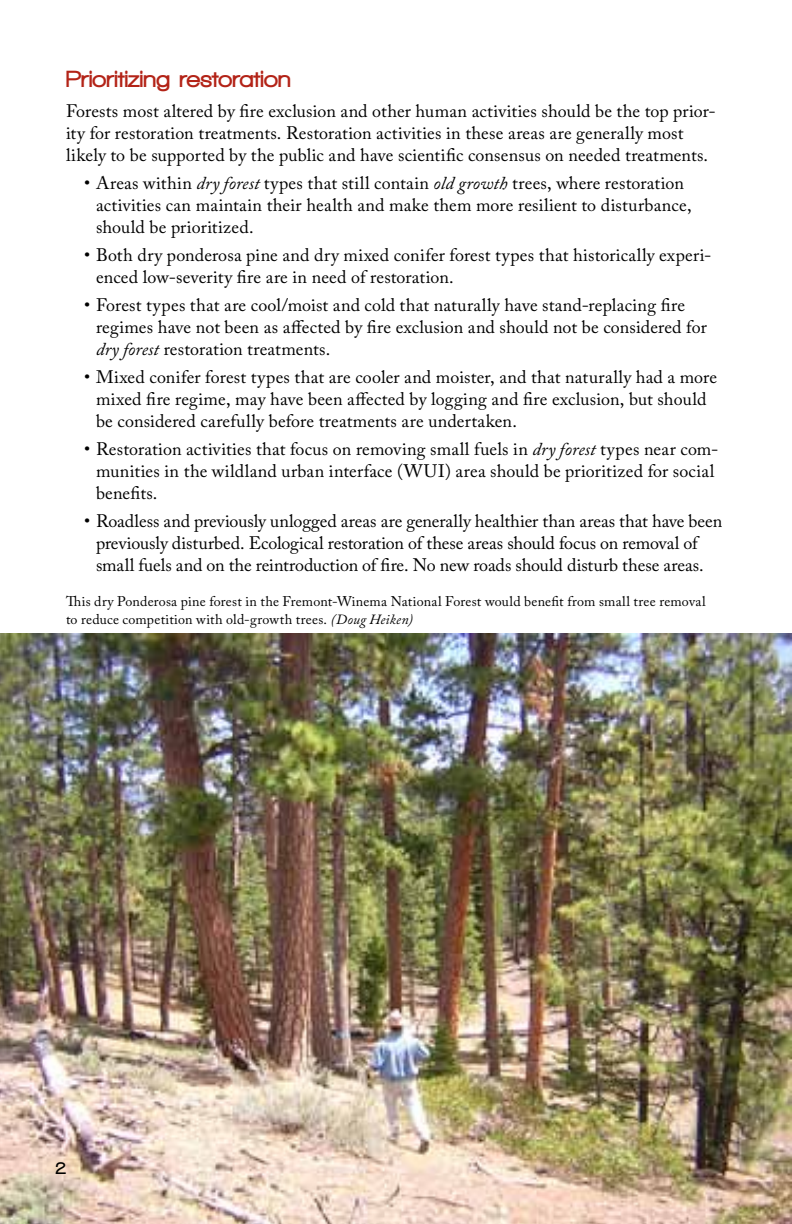
<style>
.page{position:relative;width:792px;height:1224px;background:#fff}
.page>*{position:absolute;margin:0;border:0;box-sizing:border-box;transform-origin:0 0}
.t1{font:900 24px "Walkway";letter-spacing:.015em;color:#b32317}
.t2{font:18px/22px "Adobe Caslon Pro";letter-spacing:.005em;color:#000}
.t3{font:900 18px "Walkway";color:#000}
.t4{font:14px/18px "Adobe Caslon Pro";letter-spacing:.015em;color:#000}
.s1{font-style:italic}
</style>
<div class="page">
<img style="left:0;top:633px;width:792px;height:591px">
<h1 class="t1" style="left:66px;top:66px;width:226px">Prioritizing restoration</h1>
<p class="t2" style="left:66px;top:100px;width:651px">Forests most altered by fire exclusion and other human activities should be the top prior&shy;ity for restoration treatments. Restoration activities in these areas are generally most likely to be supported by the public and have scientific consensus on needed treatments.</p>
<p class="t2" style="left:96px;top:172px;width:597px;text-indent:-12px">• Areas within <span class="s1">dry forest</span> types that still contain <span class="s1">old growth</span> trees, where restoration activities can maintain their health and make them more resilient to disturbance, should be prioritized.</p>
<p class="t2" style="left:96px;top:244px;width:617px;text-indent:-12px">• Both dry ponderosa pine and dry mixed conifer forest types that historically experi&shy;enced low-severity fire are in need of restoration.</p>
<p class="t2" style="left:96px;top:294px;width:612px;text-indent:-12px">• Forest types that are cool/moist and cold that naturally have stand-replacing fire regimes have not been as affected by fire exclusion and should not be considered for <span class="s1">dry forest</span> restoration treatments.</p>
<p class="t2" style="left:96px;top:366px;width:623px;text-indent:-12px">• Mixed conifer forest types that are cooler and moister, and that naturally had a more mixed fire regime, may have been affected by logging and fire exclusion, but should be considered carefully before treatments are undertaken.</p>
<p class="t2" style="left:96px;top:438px;width:624px;text-indent:-12px">• Restoration activities that focus on removing small fuels in <span class="s1">dry forest</span> types near com&shy;munities in the wildland urban interface (WUI) area should be prioritized for social benefits.</p>
<p class="t2" style="left:96px;top:510px;width:628px;text-indent:-12px">• Roadless and previously unlogged areas are generally healthier than areas that have been previously disturbed. Ecological restoration of these areas should focus on removal of small fuels and on the reintroduction of fire. No new roads should disturb these areas.</p>
<p class="t4" style="left:66px;top:592px;width:641px">This dry Ponderosa pine forest in the Fremont-Winema National Forest would benefit from small tree removal to reduce competition with old-growth trees. <span class="s1">(Doug Heiken)</span></p>
<p class="t3" style="left:55px;top:1158px;width:12px">2</p>
</div>
